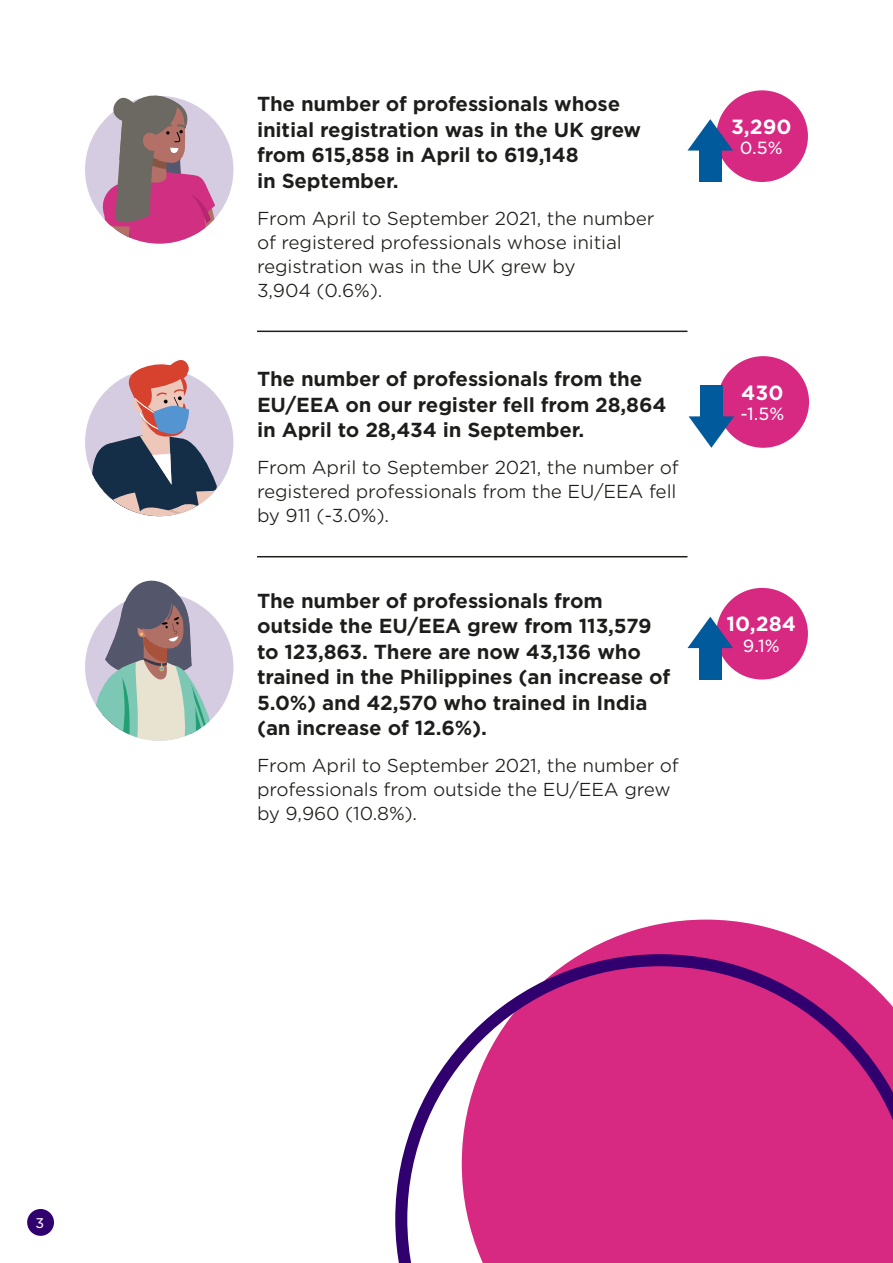
<style>
.page{position:relative;width:893px;height:1263px;background:#fff}
.page>*{position:absolute;margin:0;border:0;box-sizing:border-box;transform-origin:0 0}
.t1{font:700 19.8px "Gotham S Sm";color:#fff}
.Overview_sub_head{font:700 19.5px/25.5px "Gotham S Sm";letter-spacing:-.01em;color:#1d1d1b}
.Overview_body_divide{font:300 18px/24px "Gotham S Sm";letter-spacing:-.01em;color:#1d1d1b}
.Overview_body{font:300 18px/24px "Gotham S Sm";letter-spacing:-.01em;color:#1d1d1b}
.t2{font:16.95px "Gotham S Sm";color:#fff}
.t3{font:13.5px "Gotham S Sm";color:#fff}
</style>
<div class="page">
<div style="left:85px;top:96px;width:148px;height:148px;background:#d6cce2;border-radius:50%"></div>
<div style="left:716px;top:90px;width:92px;height:92px;background:#d72882;border-radius:50%"></div>
<svg style="left:687px;top:119px;width:46px;height:32px"></svg>
<div style="left:699px;top:149px;width:22px;height:33px;background:#005a9b"></div>
<div style="left:717px;top:356px;width:92px;height:92px;background:#d72882;border-radius:50%"></div>
<svg style="left:689px;top:416px;width:45px;height:32px"></svg>
<div style="left:700px;top:385px;width:22px;height:33px;background:#005a9b"></div>
<div style="left:85px;top:593px;width:148px;height:148px;background:#d6cce2;border-radius:50%"></div>
<div style="left:716px;top:588px;width:92px;height:91px;background:#d72882;border-radius:50%"></div>
<svg style="left:687px;top:617px;width:46px;height:31px"></svg>
<div style="left:699px;top:646px;width:22px;height:33px;background:#005a9b"></div>
<hr style="left:257px;top:331px;width:430px;height:1px;background:#1d1d1b">
<hr style="left:257px;top:556px;width:430px;height:1px;background:#1d1d1b">
<svg style="left:100px;top:95px;width:124px;height:149px"></svg>
<svg style="left:88px;top:580px;width:133px;height:161px"></svg>
<svg style="left:581px;top:919px;width:250px;height:35px;fill:#d72882"></svg>
<svg style="left:395px;top:954px;width:498px;height:309px"></svg>
<div style="left:27px;top:1209px;width:27px;height:27px;background:#31006f;border-radius:50%"></div>
<svg style="left:85px;top:360px;width:140px;height:156px"></svg>
<p class="t3" style="left:36px;top:1214px;width:10px">3</p>
<p class="Overview_sub_head" style="left:257px;top:91px;width:386px">The number of professionals whose initial registration was in the UK grew from 615,858 in April to 619,148<br>in September.</p>
<p class="Overview_body_divide" style="left:257px;top:205px;width:399px">From April to September 2021, the number of registered professionals whose initial registration was in the UK grew by<br>3,904 (0.6%).</p>
<p class="Overview_sub_head" style="left:257px;top:366px;width:411px">The number of professionals from the<br>EU/EEA on our register fell from 28,864 in April to 28,434 in September.</p>
<p class="Overview_body_divide" style="left:257px;top:455px;width:423px">From April to September 2021, the number of registered professionals from the EU/EEA fell by 911 (-3.0%).</p>
<p class="Overview_sub_head" style="left:257px;top:588px;width:415px">The number of professionals from outside the EU/EEA grew from 113,579 to 123,863. There are now 43,136 who trained in the Philippines (an increase of 5.0%) and 42,570 who trained in India (an increase of 12.6%).</p>
<p class="Overview_body" style="left:257px;top:753px;width:423px">From April to September 2021, the number of professionals from outside the EU/EEA grew by 9,960 (10.8%).</p>
<p class="t1" style="left:731px;top:113px;width:62px">3,290</p>
<p class="t2" style="left:740px;top:137px;width:44px">0.5%</p>
<p class="t1" style="left:741px;top:379px;width:44px">430</p>
<p class="t2" style="left:740px;top:402px;width:45px">-1.5%</p>
<p class="t1" style="left:726px;top:610px;width:71px">10,284</p>
<p class="t2" style="left:743px;top:634px;width:38px">9.1%</p>
</div>
